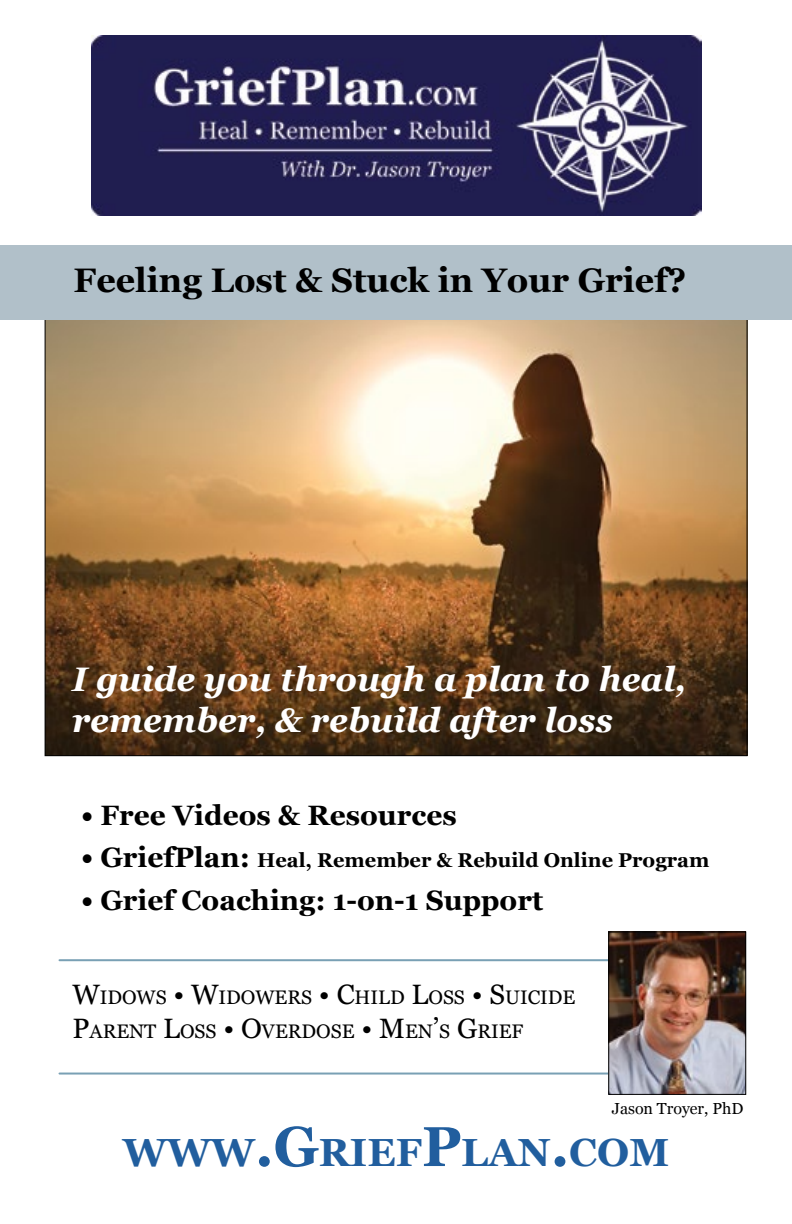
<style>
.page{position:relative;width:792px;height:1224px;background:#fff}
.page>*{position:absolute;margin:0;border:0;box-sizing:border-box;transform-origin:0 0}
.t1{font:700 39.2px "Georgia";color:#215e9e}
.t2{font:italic 700 34px/40.8px "Georgia";color:#fff}
.t3{font:700 34px "Georgia";color:#000}
.t4{font:700 28px "Georgia";color:#000}
.t5{font:700 20px "Georgia";color:#000}
.t6{font:19.6px/33.6px "Georgia";color:#000}
.t7{font:16px "Georgia";color:#000}
.s1{font-size:28px}
.s2{font-size:56px}
</style>
<div class="page">
<img style="left:91px;top:36px;width:610px;height:180px">
<img style="left:47px;top:320px;width:698px;height:434px">
<div style="left:0;top:245px;width:792px;height:75px;background:#b1c0c9"></div>
<hr style="left:59px;top:959px;width:672px;height:2px;background:#79a0b4">
<hr style="left:59px;top:1073px;width:672px;height:2px;background:#79a0b4">
<img style="left:610px;top:934px;width:134px;height:159px">
<div style="left:608px;top:932px;width:138px;height:163px;border:1px solid #000"></div>
<h2 class="t3" style="left:74px;top:255px;width:614px">Feeling Lost &amp; Stuck in Your Grief?</h2>
<h2 class="t2" style="left:72px;top:657px;width:616px">I guide you through a plan to heal, remember, &amp; rebuild after loss</h2>
<h3 class="t4" style="left:81px;top:794px;width:377px">• Free Videos &amp; Resources</h3>
<p class="t5" style="left:81px;top:845px;width:630px"><span class="s1">• GriefPlan:</span> Heal, Remember &amp; Rebuild Online Program</p>
<h3 class="t4" style="left:81px;top:879px;width:464px">• Grief Coaching: 1-on-1 Support</h3>
<p class="t6" style="left:72px;top:980px;width:504px"><span class="s1">W</span>IDOWS <span class="s1">• W</span>IDOWERS <span class="s1">• C</span>HILD <span class="s1">L</span>OSS <span class="s1">• S</span>UICIDE<br><span class="s1">P</span>ARENT <span class="s1">L</span>OSS <span class="s1">• O</span>VERDOSE <span class="s1">• M</span>EN<span class="s1">’</span>S <span class="s1">G</span>RIEF</p>
<p class="t7" style="left:612px;top:1097px;width:133px">Jason Troyer, PhD</p>
<h1 class="t1" style="left:123px;top:1123px;width:548px">WWW<span class="s2">.G</span>RIEF<span class="s2">P</span>LAN<span class="s2">.</span>COM</h1>
</div>
